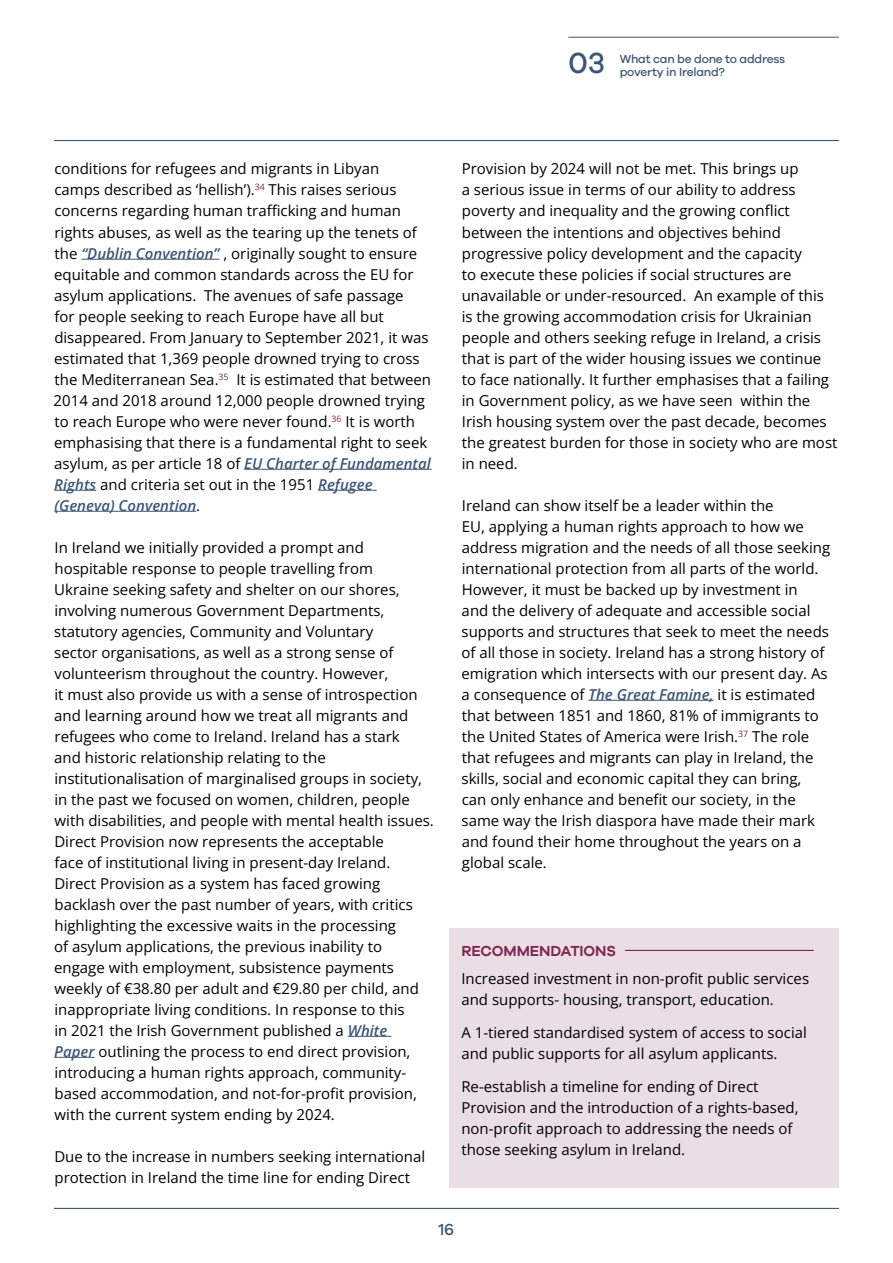
<style>
.page{position:relative;width:893px;height:1263px;background:#fff}
.page>*{position:absolute;margin:0;border:0;box-sizing:border-box;transform-origin:0 0}
.t1{font:500 30px "Galano Grotesque";color:#3c5676}
.t2{font:500 16.5px "Galano Grotesque";color:#3c5676}
.t3{font:15px/21px "Open Sans";color:#000}
.t4{font:600 15px "Galano Grotesque";letter-spacing:-.01em;color:#7f2754}
.t5{font:500 12px "Galano Grotesque";letter-spacing:-.02em;color:#3c5676}
.s1{font-style:italic;color:#3c5676}
</style>
<div class="page">
<hr style="left:568px;top:37px;width:271px;height:1px;background:#3c5676">
<hr style="left:81px;top:259px;width:139px;height:1px;background:#3c5676">
<hr style="left:244px;top:469px;width:188px;height:1px;background:#3c5676">
<hr style="left:54px;top:490px;width:42px;height:1px;background:#3c5676">
<hr style="left:318px;top:490px;width:59px;height:1px;background:#3c5676">
<hr style="left:54px;top:511px;width:142px;height:1px;background:#3c5676">
<hr style="left:348px;top:1036px;width:43px;height:1px;background:#3c5676">
<hr style="left:54px;top:1057px;width:41px;height:1px;background:#3c5676">
<hr style="left:54px;top:140px;width:785px;height:1px;background:#3c5676">
<hr style="left:588px;top:700px;width:126px;height:1px;background:#3c5676">
<hr style="left:54px;top:1208px;width:785px;height:1px;background:#3c5676">
<div style="left:450px;top:928px;width:389px;height:260px;background:#eadde4"></div>
<hr style="left:625px;top:950px;width:189px;height:1px;background:#7f2754">
<h1 class="t1" style="left:568px;top:45px;width:38px">03</h1>
<p class="t5" style="left:620px;top:52px;width:167px">What can be done to address</p>
<p class="t5" style="left:620px;top:65px;width:107px">poverty in Ireland?</p>
<p class="t3" style="left:54px;top:158px;width:379px">conditions for refugees and migrants in Libyan<br>camps described as ‘hellish’).<sup>34</sup> This raises serious concerns regarding human trafficking and human rights abuses, as well as the tearing up the tenets of the <span class="s1">“Dublin Convention”</span> , originally sought to ensure equitable and common standards across the EU for asylum applications. The avenues of safe passage<br>for people seeking to reach Europe have all but disappeared. From January to September 2021, it was estimated that 1,369 people drowned trying to cross the Mediterranean Sea.<sup>35</sup> It is estimated that between 2014 and 2018 around 12,000 people drowned trying to reach Europe who were never found.<sup>36</sup> It is worth emphasising that there is a fundamental right to seek asylum, as per article 18 of <span class="s1">EU Charter of Fundamental Rights</span> and criteria set out in the 1951 <span class="s1">Refugee (Geneva) Convention</span>.</p>
<p class="t3" style="left:54px;top:536px;width:381px">In Ireland we initially provided a prompt and hospitable response to people travelling from<br>Ukraine seeking safety and shelter on our shores, involving numerous Government Departments, statutory agencies, Community and Voluntary<br>sector organisations, as well as a strong sense of volunteerism throughout the country. However,<br>it must also provide us with a sense of introspection and learning around how we treat all migrants and refugees who come to Ireland. Ireland has a stark<br>and historic relationship relating to the institutionalisation of marginalised groups in society, in the past we focused on women, children, people with disabilities, and people with mental health issues.<br>Direct Provision now represents the acceptable<br>face of institutional living in present-day Ireland.<br>Direct Provision as a system has faced growing backlash over the past number of years, with critics highlighting the excessive waits in the processing<br>of asylum applications, the previous inability to engage with employment, subsistence payments weekly of €38.80 per adult and €29.80 per child, and inappropriate living conditions. In response to this<br>in 2021 the Irish Government published a <span class="s1">White<br>Paper</span> outlining the process to end direct provision, introducing a human rights approach, community&shy;based accommodation, and not-for-profit provision, with the current system ending by 2024.</p>
<p class="t3" style="left:54px;top:1145px;width:372px">Due to the increase in numbers seeking international protection in Ireland the time line for ending Direct</p>
<p class="t3" style="left:462px;top:158px;width:377px">Provision by 2024 will not be met. This brings up<br>a serious issue in terms of our ability to address poverty and inequality and the growing conflict between the intentions and objectives behind progressive policy development and the capacity<br>to execute these policies if social structures are unavailable or under-resourced. An example of this is the growing accommodation crisis for Ukrainian people and others seeking refuge in Ireland, a crisis that is part of the wider housing issues we continue to face nationally. It further emphasises that a failing in Government policy, as we have seen within the Irish housing system over the past decade, becomes the greatest burden for those in society who are most in need.</p>
<p class="t3" style="left:461px;top:494px;width:370px">Ireland can show itself be a leader within the<br>EU, applying a human rights approach to how we address migration and the needs of all those seeking international protection from all parts of the world.<br>However, it must be backed up by investment in<br>and the delivery of adequate and accessible social supports and structures that seek to meet the needs of all those in society. Ireland has a strong history of emigration which intersects with our present day. As a consequence of <span class="s1">The Great Famine,</span> it is estimated that between 1851 and 1860, 81% of immigrants to the United States of America were Irish.<sup>37</sup> The role that refugees and migrants can play in Ireland, the skills, social and economic capital they can bring,<br>can only enhance and benefit our society, in the same way the Irish diaspora have made their mark and found their home throughout the years on a global scale.</p>
<p class="t4" style="left:461px;top:942px;width:156px">RECOMMENDATIONS</p>
<p class="t3" style="left:461px;top:968px;width:349px">Increased investment in non-profit public services and supports- housing, transport, education.</p>
<p class="t3" style="left:461px;top:1022px;width:347px">A 1-tiered standardised system of access to social and public supports for all asylum applicants.</p>
<p class="t3" style="left:461px;top:1076px;width:339px">Re-establish a timeline for ending of Direct Provision and the introduction of a rights-based, non-profit approach to addressing the needs of those seeking asylum in Ireland.</p>
<p class="t2" style="left:439px;top:1219px;width:17px">16</p>
</div>
